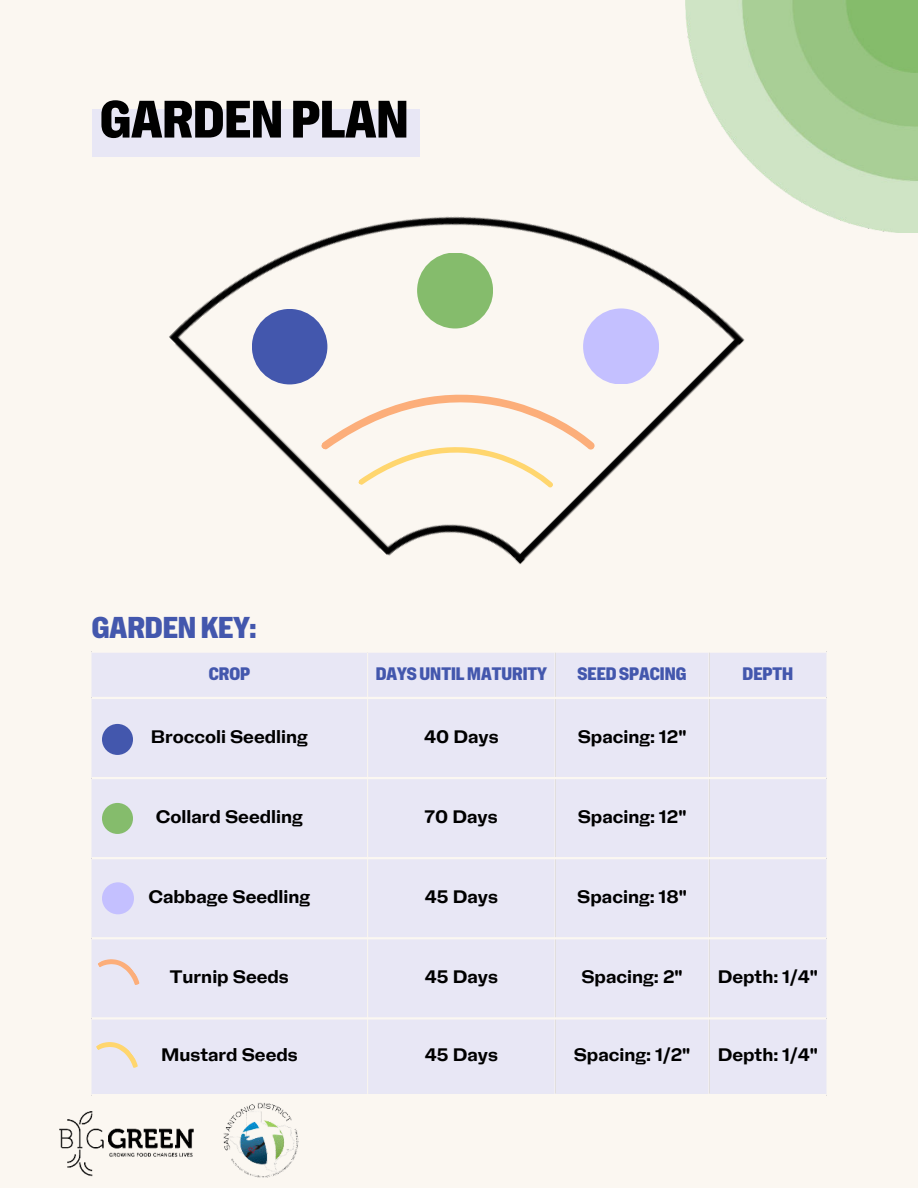
<style>
.page{position:relative;width:918px;height:1188px;background:#fbf7f1}
.page>*{position:absolute;margin:0;border:0;box-sizing:border-box;transform-origin:0 0}
.t1{font:900 52.5px "Na N Holo Condensed";color:#000}
.t2{font:900 30px "Na N Holo Condensed";color:#4357ad}
.t3{font:700 18px "Na N Holo";color:#000}
.t4{font:900 18px "Na N Holo Condensed";color:#4357ad}
</style>
<div class="page">
<div style="left:92px;top:653px;width:734px;height:441px;background:#e8e7f5"></div>
<hr style="left:367px;top:653px;width:1px;height:441px;background:#fbf7f1">
<hr style="left:555px;top:653px;width:1px;height:441px;background:#fbf7f1">
<hr style="left:709px;top:653px;width:1px;height:441px;background:#fbf7f1">
<hr style="left:92px;top:697px;width:734px;height:2px;background:#fbf7f1">
<hr style="left:92px;top:777px;width:734px;height:2px;background:#fbf7f1">
<hr style="left:92px;top:857px;width:734px;height:2px;background:#fbf7f1">
<hr style="left:92px;top:937px;width:734px;height:2px;background:#fbf7f1">
<hr style="left:92px;top:1017px;width:734px;height:3px;background:#fbf7f1">
<div style="left:102px;top:882px;width:32px;height:32px;background:#c4c0ff;border-radius:50%"></div>
<div style="left:102px;top:803px;width:31px;height:31px;background:#85bc6c;border-radius:50%"></div>
<svg style="left:98px;top:959px;width:41px;height:26px"></svg>
<svg style="left:96px;top:1042px;width:42px;height:26px"></svg>
<div style="left:102px;top:724px;width:31px;height:31px;background:#4357ad;border-radius:50%"></div>
<img style="left:685px;top:0;width:233px;height:233px">
<div style="left:92px;top:110px;width:327px;height:47px;background:#e8e7f5"></div>
<img style="left:59px;top:1111px;width:135px;height:66px">
<img style="left:223px;top:1102px;width:76px;height:76px">
<img style="left:135px;top:25px;width:648px;height:648px">
<h1 class="t1" style="left:100px;top:79px;width:310px">GARDEN PLAN</h1>
<h2 class="t2" style="left:92px;top:604px;width:166px">GARDEN KEY:</h2>
<p class="t4" style="left:209px;top:660px;width:43px">CROP</p>
<p class="t4" style="left:376px;top:660px;width:173px">DAYS UNTIL MATURITY</p>
<p class="t4" style="left:578px;top:660px;width:110px">SEED SPACING</p>
<p class="t4" style="left:743px;top:660px;width:52px">DEPTH</p>
<p class="t3" style="left:151px;top:722px;width:159px">Broccoli Seedling</p>
<p class="t3" style="left:424px;top:722px;width:76px">40 Days</p>
<p class="t3" style="left:578px;top:722px;width:110px">Spacing: 12"</p>
<p class="t3" style="left:156px;top:802px;width:149px">Collard Seedling</p>
<p class="t3" style="left:425px;top:802px;width:74px">70 Days</p>
<p class="t3" style="left:578px;top:802px;width:110px">Spacing: 12"</p>
<p class="t3" style="left:148px;top:882px;width:163px">Cabbage Seedling</p>
<p class="t3" style="left:425px;top:882px;width:75px">45 Days</p>
<p class="t3" style="left:577px;top:882px;width:111px">Spacing: 18"</p>
<p class="t3" style="left:170px;top:963px;width:120px">Turnip Seeds</p>
<p class="t3" style="left:425px;top:963px;width:75px">45 Days</p>
<p class="t3" style="left:581px;top:963px;width:103px">Spacing: 2"</p>
<p class="t3" style="left:718px;top:963px;width:102px">Depth: 1/4"</p>
<p class="t3" style="left:161px;top:1040px;width:138px">Mustard Seeds</p>
<p class="t3" style="left:425px;top:1040px;width:75px">45 Days</p>
<p class="t3" style="left:574px;top:1040px;width:118px">Spacing: 1/2"</p>
<p class="t3" style="left:718px;top:1040px;width:102px">Depth: 1/4"</p>
</div>
